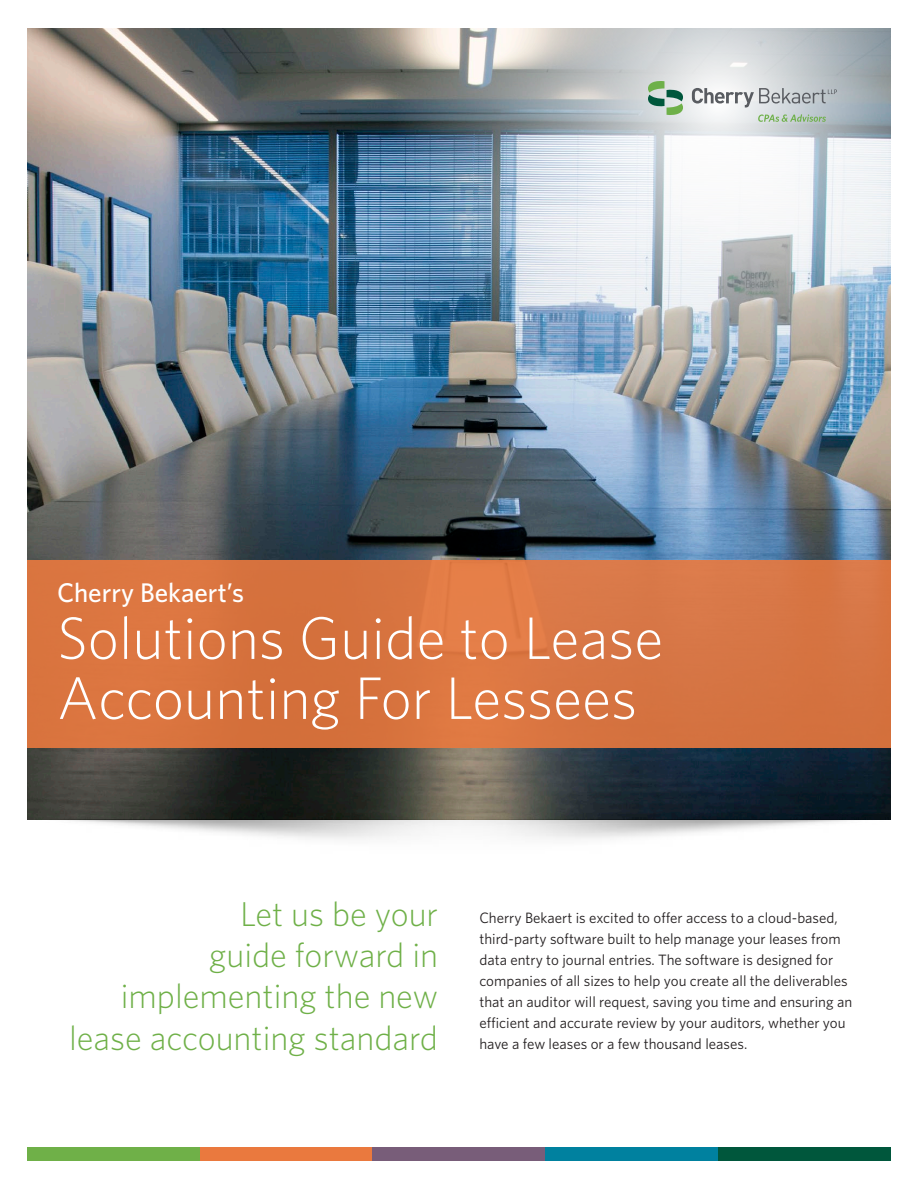
<style>
.page{position:relative;width:918px;height:1188px;background:#fff}
.page>*{position:absolute;margin:0;border:0;box-sizing:border-box;transform-origin:0 0}
.Main_Dk_Green_Headin{font:300 60px/60px "Whitney";color:#fff}
.Main_Dk_Green_Headin-2{font:300 34.5px/41.4px "Whitney";color:#6fb048;text-align:right}
.Main_Dk_Green_Headin-3{font:500 27px "Whitney";color:#fff}
.t1{font:15px/21px "Whitney";color:#231f20}
</style>
<div class="page">
<img style="left:27px;top:28px;width:864px;height:811px">
<img style="left:392px;top:28px;width:499px;height:400px">
<svg style="left:648px;top:81px;width:35px;height:35px"></svg>
<svg style="left:692px;top:88px;width:145px;height:19px"></svg>
<svg style="left:758px;top:114px;width:68px;height:8px"></svg>
<div style="left:27px;top:1148px;width:173px;height:13px;background:#6fb048"></div>
<div style="left:200px;top:1148px;width:173px;height:13px;background:#ea793e"></div>
<div style="left:373px;top:1148px;width:172px;height:13px;background:#785d79"></div>
<div style="left:545px;top:1148px;width:173px;height:13px;background:#00819f"></div>
<div style="left:718px;top:1148px;width:173px;height:13px;background:#00573c"></div>
<div style="left:27px;top:560px;width:864px;height:188px;background:#d87541"></div>
<p class="Main_Dk_Green_Headin-3" style="left:57px;top:575px;width:189px">Cherry Bekaert’s</p>
<p class="Main_Dk_Green_Headin" style="left:57px;top:606px;width:608px">Solutions Guide to Lease<br>Accounting For Lessees</p>
<p class="Main_Dk_Green_Headin-2" style="left:240px;top:892px;width:200px">Let us be your</p>
<p class="Main_Dk_Green_Headin-2" style="left:209px;top:933px;width:230px">guide forward in</p>
<p class="Main_Dk_Green_Headin-2" style="left:69px;top:975px;width:371px">implementing the new lease accounting standard</p>
<p class="t1" style="left:479px;top:907px;width:374px">Cherry Bekaert is excited to offer access to a cloud-based, third-party software built to help manage your leases from data entry to journal entries. The software is designed for companies of all sizes to help you create all the deliverables that an auditor will request, saving you time and ensuring an efficient and accurate review by your auditors, whether you have a few leases or a few thousand leases.</p>
</div>
